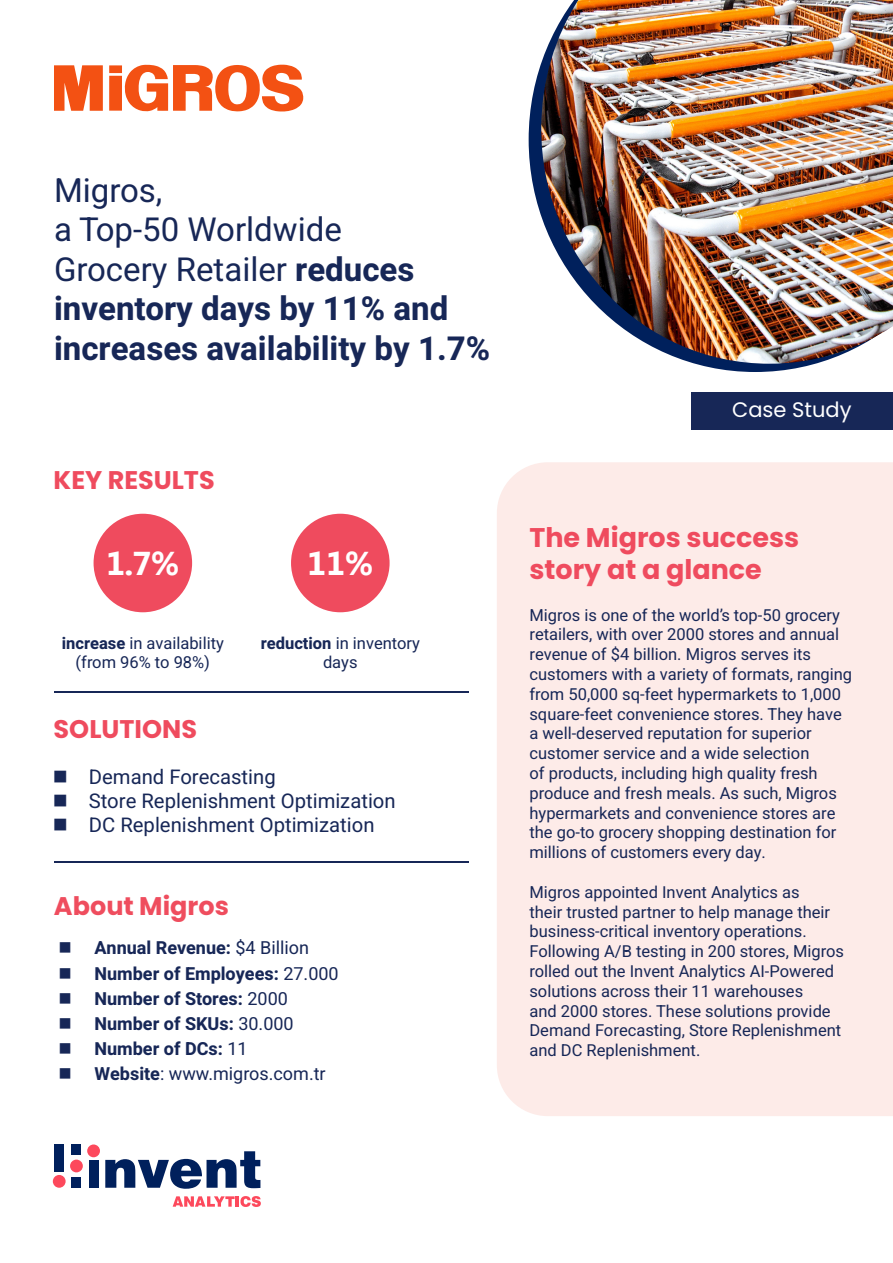
<style>
.page{position:relative;width:893px;height:1263px;background:#fff}
.page>*{position:absolute;margin:0;border:0;box-sizing:border-box;transform-origin:0 0}
.t1{font:700 33px/39.6px "Heebo";color:#172757}
.t2{font:33px "Heebo";color:#172757}
.t3{font:700 33px "Microsoft New Tai Lue";color:#fff}
.t4{font:700 27px/32.4px "Poppins";color:#ef4b5e}
.t5{font:700 25.5px "Poppins";color:#ef4b5e}
.t6{font:700 25.5px "Poppins";color:#ef4d5e}
.t7{font:21px "Poppins";color:#fff}
.t8{font:20.25px "Heebo";color:#172757}
.t9{font:700 18px "Heebo";color:#172757}
.t10{font:18px "Heebo";color:#172757}
.t11{font:16.5px/19.8px "Heebo";color:#172757}
.s1{font-weight:700}
.s2{font-weight:400}
</style>
<div class="page">
<svg style="left:54px;top:65px;width:249px;height:47px"></svg>
<svg style="left:529px;top:64px;width:285px;height:308px"></svg>
<img style="left:541px;top:0;width:352px;height:364px">
<hr style="left:54px;top:692px;width:414px;height:1px;background:#172757">
<hr style="left:54px;top:861px;width:414px;height:1px;background:#172757">
<div style="left:89px;top:1160px;width:10px;height:28px;background:#00205c"></div>
<div style="left:71px;top:1177px;width:10px;height:11px;background:#00205c"></div>
<div style="left:71px;top:1144px;width:10px;height:11px;background:#00205c"></div>
<svg style="left:105px;top:1151px;width:155px;height:38px"></svg>
<div style="left:70px;top:1159px;width:13px;height:13px;background:#fd495c;border-radius:50%"></div>
<div style="left:87px;top:1144px;width:13px;height:13px;background:#fd495c;border-radius:6px"></div>
<svg style="left:173px;top:1196px;width:88px;height:11px"></svg>
<div style="left:54px;top:1144px;width:10px;height:28px;background:#00205c"></div>
<svg style="left:53px;top:1175px;width:13px;height:13px"></svg>
<div style="left:497px;top:462px;width:396px;height:654px;background:#fdebe8"></div>
<div style="left:691px;top:392px;width:201px;height:38px;background:#172757"></div>
<div style="left:94px;top:514px;width:98px;height:98px;background:#ef4b5e;border-radius:50%"></div>
<div style="left:291px;top:514px;width:99px;height:98px;background:#ef4b5e;border-radius:50%"></div>
<p class="t2" style="left:54px;top:167px;width:110px">Migros,</p>
<p class="t2" style="left:54px;top:207px;width:289px">a Top-50 Worldwide</p>
<p class="t2" style="left:54px;top:246px;width:362px">Grocery Retailer <span class="s1">reduces</span></p>
<p class="t1" style="left:54px;top:289px;width:438px">inventory days by 11% and increases availability by 1.7%</p>
<p class="t5" style="left:54px;top:465px;width:163px">KEY RESULTS</p>
<p class="t3" style="left:106px;top:545px;width:75px">1.7%</p>
<p class="t3" style="left:307px;top:545px;width:68px">11%</p>
<p class="t11" style="left:62px;top:633px;width:164px"><span class="s1">increase</span> in availability</p>
<p class="t11" style="left:76px;top:652px;width:136px">(from 96% to 98%)</p>
<p class="t11" style="left:261px;top:633px;width:161px;text-align:center"><span class="s1">reduction</span> in inventory days</p>
<p class="t5" style="left:54px;top:714px;width:145px">SOLUTIONS</p>
<p class="t8" style="left:89px;top:762px;width:188px">Demand Forecasting</p>
<p class="t8" style="left:89px;top:787px;width:308px">Store Replenishment Optimization</p>
<p class="t8" style="left:89px;top:811px;width:287px">DC Replenishment Optimization</p>
<p class="t6" style="left:54px;top:892px;width:176px">About Migros</p>
<p class="t9" style="left:94px;top:935px;width:216px">Annual Revenue: <span class="s2">$4 Billion</span></p>
<p class="t9" style="left:94px;top:961px;width:246px">Number of Employees: <span class="s2">27.000</span></p>
<p class="t9" style="left:94px;top:986px;width:195px">Number of Stores: <span class="s2">2000</span></p>
<p class="t9" style="left:94px;top:1011px;width:201px">Number of SKUs: <span class="s2">30.000</span></p>
<p class="t9" style="left:94px;top:1036px;width:155px">Number of DCs: <span class="s2">11</span></p>
<p class="t10" style="left:94px;top:1061px;width:233px"><span class="s1">Website</span>: www.migros.com.tr</p>
<p class="t7" style="left:732px;top:398px;width:121px">Case Study</p>
<p class="t4" style="left:529px;top:521px;width:271px">The Migros success story at a glance</p>
<p class="t11" style="left:529px;top:605px;width:324px">Migros is one of the world’s top-50 grocery retailers, with over 2000 stores and annual revenue of $4 billion. Migros serves its customers with a variety of formats, ranging from 50,000 sq-feet hypermarkets to 1,000 square-feet convenience stores. They have a well-deserved reputation for superior customer service and a wide selection<br>of products, including high quality fresh produce and fresh meals. As such, Migros hypermarkets and convenience stores are the go-to grocery shopping destination for millions of customers every day.</p>
<p class="t11" style="left:529px;top:882px;width:316px">Migros appointed Invent Analytics as<br>their trusted partner to help manage their business-critical inventory operations.<br>Following A/B testing in 200 stores, Migros rolled out the Invent Analytics AI-Powered solutions across their 11 warehouses<br>and 2000 stores. These solutions provide Demand Forecasting, Store Replenishment and DC Replenishment.</p>
</div>
